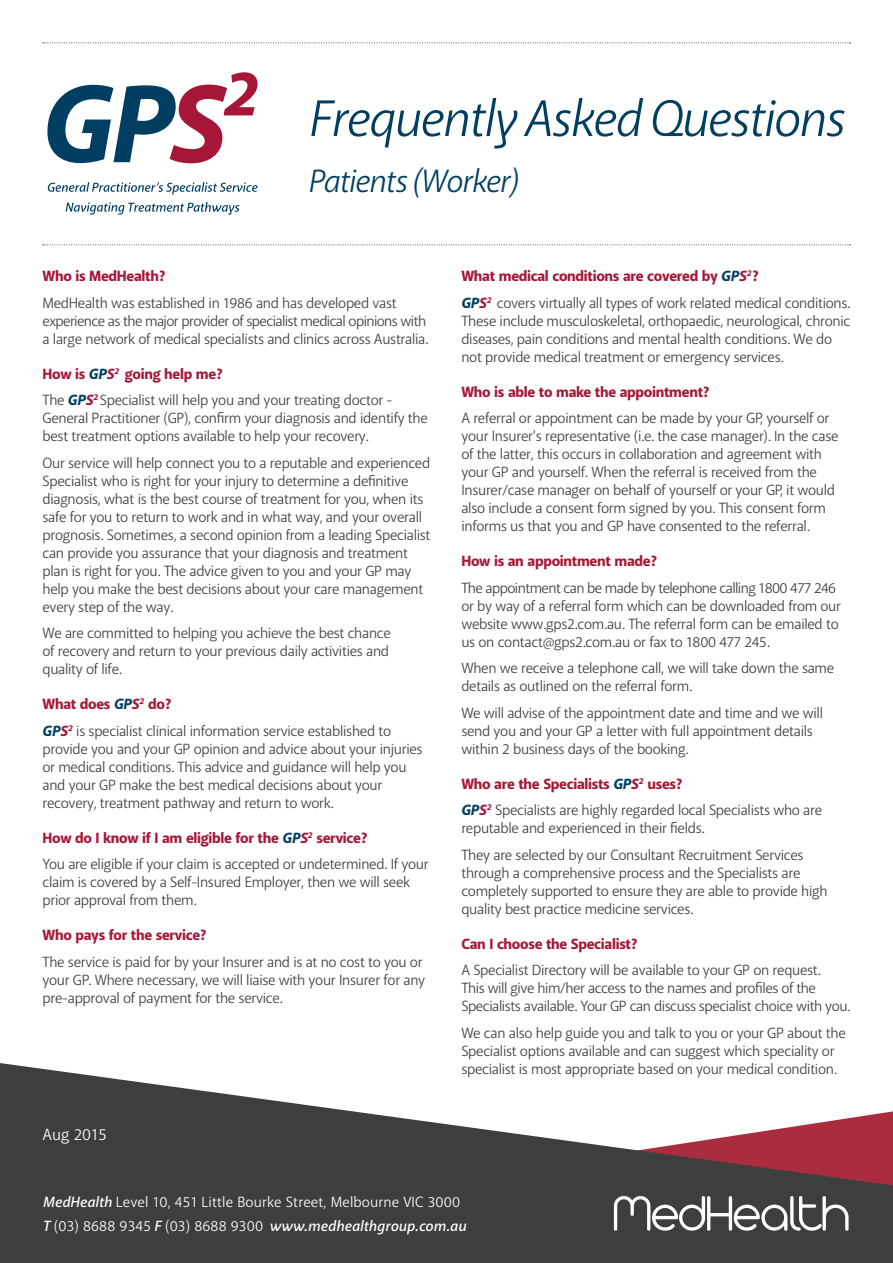
<style>
.page{position:relative;width:893px;height:1263px;background:#fff}
.page>*{position:absolute;margin:0;border:0;box-sizing:border-box;transform-origin:0 0}
.t1{font:300 54px "Arista 2.0 Alternate";letter-spacing:-.02em;color:#fff}
.t2{font:italic 52.2px "Akagi";letter-spacing:-.03em;color:#003f61}
.t3{font:italic 32.7px "Akagi";letter-spacing:-.03em;color:#003f61}
.t4{font:16.5px "Akagi";color:#fff}
.t5{font:15px/18px "Akagi";letter-spacing:-.02em;color:#3e3e3f}
.t6{font:800 15px "Akagi";letter-spacing:-.02em;color:#a61737}
.t7{font:15px "Akagi";letter-spacing:.01em;color:#fff}
.t8{font:italic 600 15px "Akagi";letter-spacing:.015em;color:#fff}
.s1{font-style:italic;color:#003f61}
.s2{font-style:italic}
.s3{font-weight:800;font-style:italic;color:#003f61}
.s4{font-weight:800;font-style:italic;color:#a61737}
.s5{font-weight:600;font-style:italic}
.s6{font-weight:400;font-style:normal}
</style>
<div class="page">
<svg style="left:0;top:1063px;width:893px;height:200px;fill:#3e3e3f"></svg>
<svg style="left:43px;top:43px;width:807px;height:1px"></svg>
<svg style="left:43px;top:244px;width:807px;height:1px"></svg>
<svg style="left:66px;top:202px;width:173px;height:13px"></svg>
<svg style="left:48px;top:182px;width:210px;height:12px"></svg>
<svg style="left:47px;top:72px;width:211px;height:91px"></svg>
<p class="t2" style="left:309px;top:87px;width:538px">Frequently Asked Questions</p>
<p class="t3" style="left:309px;top:161px;width:212px">Patients (Worker)</p>
<p class="t6" style="left:43px;top:267px;width:124px">Who is MedHealth?</p>
<p class="t5" style="left:43px;top:294px;width:387px">MedHealth was established in 1986 and has developed vast experience as the major provider of specialist medical opinions with a large network of medical specialists and clinics across Australia.</p>
<p class="t6" style="left:43px;top:364px;width:182px">How is <span class="s1">GP</span><span class="s2">S</span><sup>2</sup> going help me?</p>
<p class="t5" style="left:43px;top:391px;width:387px">The <span class="s3">GP</span><span class="s4">S</span><sup>2</sup> Specialist will help you and your treating doctor -<br>General Practitioner (GP), confirm your diagnosis and identify the best treatment options available to help your recovery.</p>
<p class="t5" style="left:43px;top:454px;width:390px">Our service will help connect you to a reputable and experienced Specialist who is right for your injury to determine a definitive diagnosis, what is the best course of treatment for you, when its safe for you to return to work and in what way, and your overall prognosis. Sometimes, a second opinion from a leading Specialist can provide you assurance that your diagnosis and treatment plan is right for you. The advice given to you and your GP may help you make the best decisions about your care management every step of the way.</p>
<p class="t5" style="left:43px;top:624px;width:350px">We are committed to helping you achieve the best chance of recovery and return to your previous daily activities and quality of life.</p>
<p class="t6" style="left:43px;top:695px;width:130px">What does <span class="s1">GP</span><span class="s2">S</span><sup>2</sup> do?</p>
<p class="t5" style="left:43px;top:722px;width:382px"><span class="s3">GP</span><span class="s4">S</span><sup>2</sup> is specialist clinical information service established to provide you and your GP opinion and advice about your injuries or medical conditions. This advice and guidance will help you and your GP make the best medical decisions about your recovery, treatment pathway and return to work.</p>
<p class="t6" style="left:43px;top:828px;width:326px">How do I know if I am eligible for the <span class="s1">GP</span><span class="s2">S</span><sup>2</sup> service?</p>
<p class="t5" style="left:43px;top:855px;width:388px">You are eligible if your claim is accepted or undetermined. If your claim is covered by a Self-Insured Employer, then we will seek prior approval from them.</p>
<p class="t6" style="left:43px;top:926px;width:166px">Who pays for the service?</p>
<p class="t5" style="left:43px;top:953px;width:384px">The service is paid for by your Insurer and is at no cost to you or your GP. Where necessary, we will liaise with your Insurer for any pre-approval of payment for the service.</p>
<p class="t4" style="left:43px;top:1124px;width:66px">Aug 2015</p>
<p class="t6" style="left:461px;top:267px;width:299px">What medical conditions are covered by <span class="s1">GP</span><span class="s2">S</span><sup>2</sup>?</p>
<p class="t5" style="left:461px;top:294px;width:391px"><span class="s3">GP</span><span class="s4">S</span><sup>2</sup> covers virtually all types of work related medical conditions.<br>These include musculoskeletal, orthopaedic, neurological, chronic diseases, pain conditions and mental health conditions. We do not provide medical treatment or emergency services.</p>
<p class="t6" style="left:461px;top:382px;width:250px">Who is able to make the appointment?</p>
<p class="t5" style="left:461px;top:409px;width:379px">A referral or appointment can be made by your GP, yourself or your Insurer’s representative (i.e. the case manager). In the case of the latter, this occurs in collaboration and agreement with your GP and yourself. When the referral is received from the Insurer/case manager on behalf of yourself or your GP, it would also include a consent form signed by you. This consent form informs us that you and GP have consented to the referral.</p>
<p class="t6" style="left:461px;top:552px;width:197px">How is an appointment made?</p>
<p class="t5" style="left:461px;top:579px;width:381px">The appointment can be made by telephone calling 1800 477 246 or by way of a referral form which can be downloaded from our website www.gps2.com.au. The referral form can be emailed to us on contact@gps2.com.au or fax to 1800 477 245.</p>
<p class="t5" style="left:461px;top:659px;width:374px">When we receive a telephone call, we will take down the same details as outlined on the referral form.</p>
<p class="t5" style="left:461px;top:704px;width:363px">We will advise of the appointment date and time and we will send you and your GP a letter with full appointment details within 2 business days of the booking.</p>
<p class="t6" style="left:461px;top:774px;width:223px">Who are the Specialists <span class="s1">GP</span><span class="s2">S</span><sup>2</sup> uses?</p>
<p class="t5" style="left:461px;top:801px;width:362px"><span class="s3">GP</span><span class="s4">S</span><sup>2</sup> Specialists are highly regarded local Specialists who are reputable and experienced in their fields.</p>
<p class="t5" style="left:461px;top:846px;width:368px">They are selected by our Consultant Recruitment Services through a comprehensive process and the Specialists are completely supported to ensure they are able to provide high quality best practice medicine services.</p>
<p class="t6" style="left:461px;top:935px;width:178px">Can I choose the Specialist?</p>
<p class="t5" style="left:461px;top:961px;width:391px">A Specialist Directory will be available to your GP on request.<br>This will give him/her access to the names and profiles of the<br>Specialists available. Your GP can discuss specialist choice with you.</p>
<p class="t5" style="left:461px;top:1024px;width:386px">We can also help guide you and talk to you or your GP about the<br>Specialist options available and can suggest which speciality or specialist is most appropriate based on your medical condition.</p>
<p class="t7" style="left:43px;top:1193px;width:418px"><span class="s5">MedHealth</span> Level 10, 451 Little Bourke Street, Melbourne VIC 3000</p>
<p class="t8" style="left:43px;top:1217px;width:425px">T <span class="s6">(03) 8688 9345</span> F <span class="s6">(03) 8688 9300</span> www.medhealthgroup.com.au</p>
<p class="t1" style="left:612px;top:1182px;width:238px">MedHealth</p>
</div>
